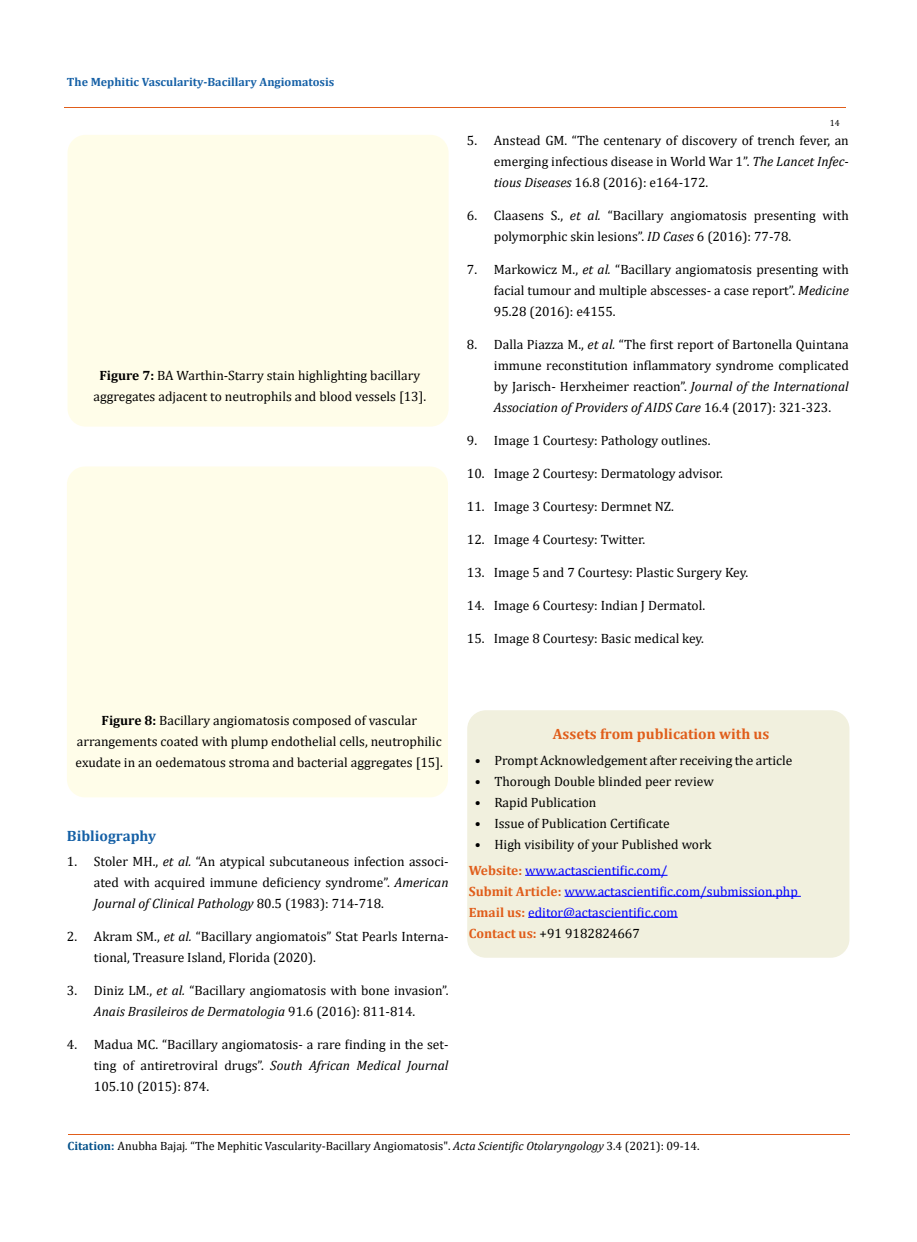
<style>
.page{position:relative;width:917px;height:1242px;background:#fff}
.page>*{position:absolute;margin:0;border:0;box-sizing:border-box;transform-origin:0 0}
.t1{font:700 15px "Cambria";color:#e05d1a}
.t2{font:700 15px "Cambria";color:#1560a6}
.t3{font:13.5px/21px "Cambria";color:#000;text-align:justify}
.t4{font:13.5px/21px "Cambria";color:#00f}
.t5{font:12px "Cambria";color:#000}
.t6{font:700 12px "Cambria";color:#1560a6}
.t7{font:9px "Cambria";color:#000}
.s1{font-weight:700}
.s2{font-style:italic}
.s3{font-weight:700;color:#e05d1a}
.s4{color:#000}
.s5{font-weight:700;color:#035089}
</style>
<div class="page">
<div style="left:68px;top:135px;width:380px;height:292px;background:#fffde9;border-radius:18px"></div>
<div style="left:67px;top:466px;width:381px;height:331px;background:#fffde9;border-radius:18px"></div>
<hr style="left:64px;top:108px;width:781px;height:1px;background:#e05d1a">
<hr style="left:68px;top:1134px;width:781px;height:1px;background:#e05d1a">
<div style="left:468px;top:711px;width:380px;height:246px;background:#f1f0de;border-radius:18px"></div>
<div style="left:467px;top:710px;width:382px;height:248px;border:2px solid #f1f0de;border-radius:18px"></div>
<hr style="left:525px;top:875px;width:142px;height:1px;background:#00f">
<hr style="left:564px;top:896px;width:236px;height:1px;background:#00f">
<hr style="left:528px;top:917px;width:149px;height:1px;background:#00f">
<p class="t6" style="left:67px;top:73px;width:269px">The Mephitic Vascularity-Bacillary Angiomatosis</p>
<p class="t3" style="left:93px;top:365px;width:334px;text-align:center"><span class="s1">Figure 7:</span> BA Warthin-Starry stain highlighting bacillary aggregates adjacent to neutrophils and blood vessels [13].</p>
<p class="t7" style="left:829px;top:118px;width:11px">14</p>
<p class="t3" style="left:494px;top:130px;width:356px;text-indent:-27px">5. Anstead GM. “The centenary of discovery of trench fever, an emerging infectious disease in World War 1”. <span class="s2">The Lancet Infec&shy;tious Diseases</span> 16.8 (2016): e164-172.</p>
<p class="t3" style="left:494px;top:205px;width:356px;text-indent:-27px">6. Claasens S., <span class="s2">et al.</span> “Bacillary angiomatosis presenting with polymorphic skin lesions”. <span class="s2">ID Cases</span> 6 (2016): 77-78.</p>
<p class="t3" style="left:494px;top:259px;width:356px;text-indent:-27px">7. Markowicz M., <span class="s2">et al.</span> “Bacillary angiomatosis presenting with facial tumour and multiple abscesses- a case report”. <span class="s2">Medicine </span>95.28 (2016): e4155.</p>
<p class="t3" style="left:494px;top:334px;width:356px;text-indent:-27px">8. Dalla Piazza M., <span class="s2">et al.</span> “The first report of Bartonella Quintana immune reconstitution inflammatory syndrome complicated by Jarisch- Herxheimer reaction”. <span class="s2">Journal of the International Association of Providers of AIDS Care</span> 16.4 (2017): 321-323.</p>
<p class="t3" style="left:467px;top:430px;width:245px">9. Image 1 Courtesy: Pathology outlines.</p>
<p class="t3" style="left:467px;top:463px;width:257px">10. Image 2 Courtesy: Dermatology advisor.</p>
<p class="t3" style="left:467px;top:496px;width:208px">11. Image 3 Courtesy: Dermnet NZ.</p>
<p class="t3" style="left:467px;top:529px;width:180px">12. Image 4 Courtesy: Twitter.</p>
<p class="t3" style="left:467px;top:562px;width:283px">13. Image 5 and 7 Courtesy: Plastic Surgery Key.</p>
<p class="t3" style="left:467px;top:595px;width:240px">14. Image 6 Courtesy: Indian J Dermatol.</p>
<p class="t3" style="left:467px;top:628px;width:239px">15. Image 8 Courtesy: Basic medical key.</p>
<p class="t3" style="left:76px;top:710px;width:369px;text-align:center"><span class="s1">Figure 8:</span> Bacillary angiomatosis composed of vascular arrangements coated with plump endothelial cells, neutrophilic exudate in an oedematous stroma and bacterial aggregates [15].</p>
<p class="t2" style="left:67px;top:825px;width:91px">Bibliography</p>
<p class="t3" style="left:94px;top:850px;width:356px;text-indent:-27px">1. Stoler MH., <span class="s2">et al.</span> “An atypical subcutaneous infection associ&shy;ated with acquired immune deficiency syndrome”. <span class="s2">American Journal of Clinical Pathology</span> 80.5 (1983): 714-718.</p>
<p class="t3" style="left:94px;top:925px;width:356px;text-indent:-27px">2. Akram SM., <span class="s2">et al.</span> “Bacillary angiomatois” Stat Pearls Interna&shy;tional, Treasure Island, Florida (2020).</p>
<p class="t3" style="left:67px;top:979px;width:383px;text-align:center">3. Diniz LM., <span class="s2">et al.</span> “Bacillary angiomatosis with bone invasion”.<br><span class="s2">Anais Brasileiros de Dermatologia</span> 91.6 (2016): 811-814.</p>
<p class="t3" style="left:94px;top:1033px;width:356px;text-indent:-27px">4. Madua MC. “Bacillary angiomatosis- a rare finding in the set&shy;ting of antiretroviral drugs”. <span class="s2">South African Medical Journal </span>105.10 (2015): 874.</p>
<p class="t1" style="left:553px;top:723px;width:218px">Assets from publication with us</p>
<p class="t3" style="left:475px;top:750px;width:319px">• Prompt Acknowledgement after receiving the article</p>
<p class="t3" style="left:475px;top:771px;width:240px">• Thorough Double blinded peer review</p>
<p class="t3" style="left:475px;top:792px;width:123px">• Rapid Publication</p>
<p class="t3" style="left:475px;top:813px;width:196px">• Issue of Publication Certificate</p>
<p class="t3" style="left:475px;top:834px;width:238px">• High visibility of your Published work</p>
<p class="t4" style="left:468px;top:859px;width:330px"><span class="s3">Website:</span> www.actascientific.com/<br><span class="s3">Submit Article:</span> www.actascientific.com/submission.php <span class="s3">Email us:</span> editor@actascientific.com<br><span class="s3">Contact us:</span> <span class="s4">+91 9182824667</span></p>
<p class="t5" style="left:68px;top:1139px;width:633px"><span class="s5">Citation:</span> Anubha Bajaj<span class="s2">.</span> “The Mephitic Vascularity-Bacillary Angiomatosis". <span class="s2">Acta Scientific Otolaryngology</span> 3.4 (2021): 09-14.</p>
</div>
